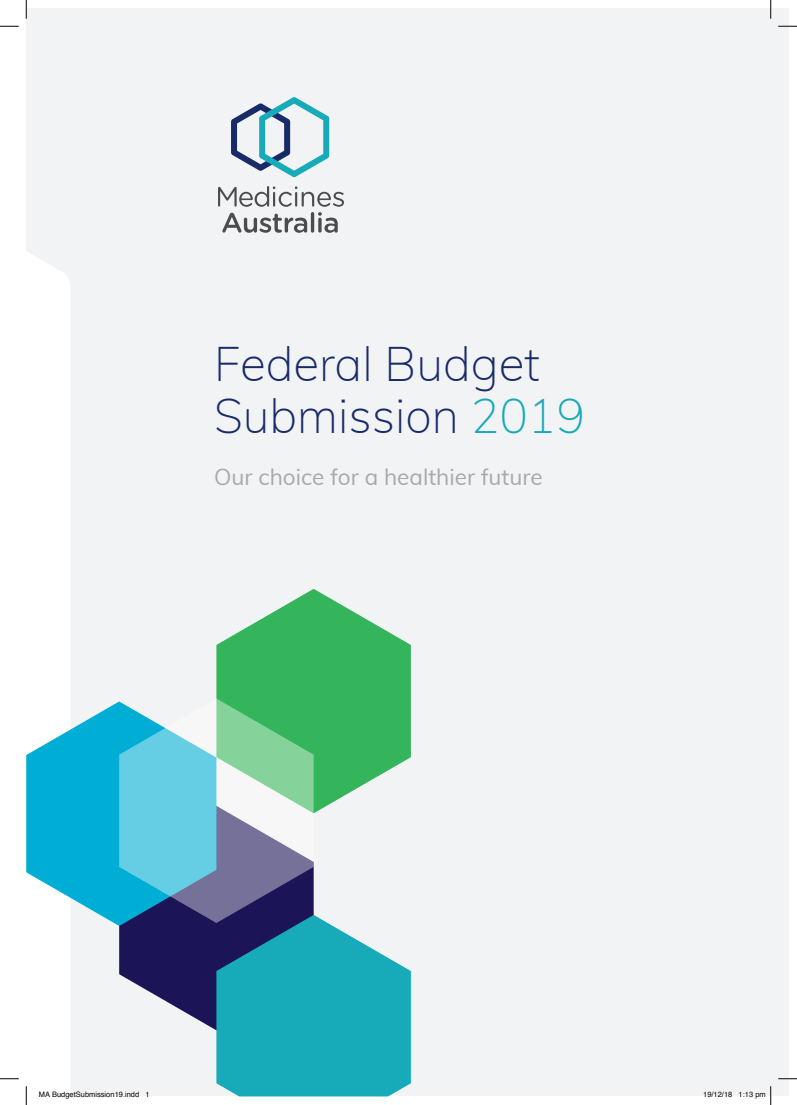
<style>
.page{position:relative;width:797px;height:1105px;background:#fff}
.page>*{position:absolute;margin:0;border:0;box-sizing:border-box;transform-origin:0 0}
.t1{font:200 47.5px/52.5px "Muli";color:#182a68}
.t2{font:22.5px "Muli";color:#a8a9ad}
.t3{font:7.5px "Helvetica";color:#000}
.s1{color:#17aab9}
</style>
<div class="page">
<div style="left:26px;top:9px;width:762px;height:1087px;background:#f2f3f4"></div>
<svg style="left:231px;top:97px;width:98px;height:80px"></svg>
<svg style="left:218px;top:186px;width:126px;height:47px"></svg>
<div style="left:26px;top:252px;width:44px;height:844px;background:#fff"></div>
<svg style="left:119px;top:926px;width:97px;height:104px;fill:#1b1456"></svg>
<svg style="left:216px;top:915px;width:195px;height:181px;background:#2aa7b8"></svg>
<svg style="left:26px;top:701px;width:190px;height:225px;fill:#00aed5"></svg>
<svg style="left:216px;top:589px;width:195px;height:224px;fill:#35b55b"></svg>
<svg style="left:119px;top:698px;width:195px;height:225px"></svg>
<svg style="left:0;top:25px;width:19px;height:2px"></svg>
<svg style="left:778px;top:25px;width:19px;height:2px"></svg>
<svg style="left:0;top:1078px;width:19px;height:1px"></svg>
<svg style="left:778px;top:1078px;width:19px;height:1px"></svg>
<svg style="left:25px;top:0;width:2px;height:19px"></svg>
<svg style="left:25px;top:1086px;width:2px;height:19px"></svg>
<svg style="left:770px;top:0;width:1px;height:19px"></svg>
<svg style="left:39px;top:1090px;width:100px;height:6px"></svg>
<svg style="left:704px;top:1092px;width:28px;height:4px"></svg>
<svg style="left:739px;top:1086px;width:32px;height:19px"></svg>
<h1 class="t1" style="left:214px;top:335px;width:372px">Federal Budget<br>Submission <span class="s1">2019</span></h1>
<h2 class="t2" style="left:214px;top:460px;width:330px">Our choice for a healthier future</h2>
<p class="t3" style="left:39px;top:1089px;width:112px">MA BudgetSubmission19.indd 1</p>
<p class="t3" style="left:703px;top:1089px;width:64px">19/12/18 1:13 pm</p>
</div>
